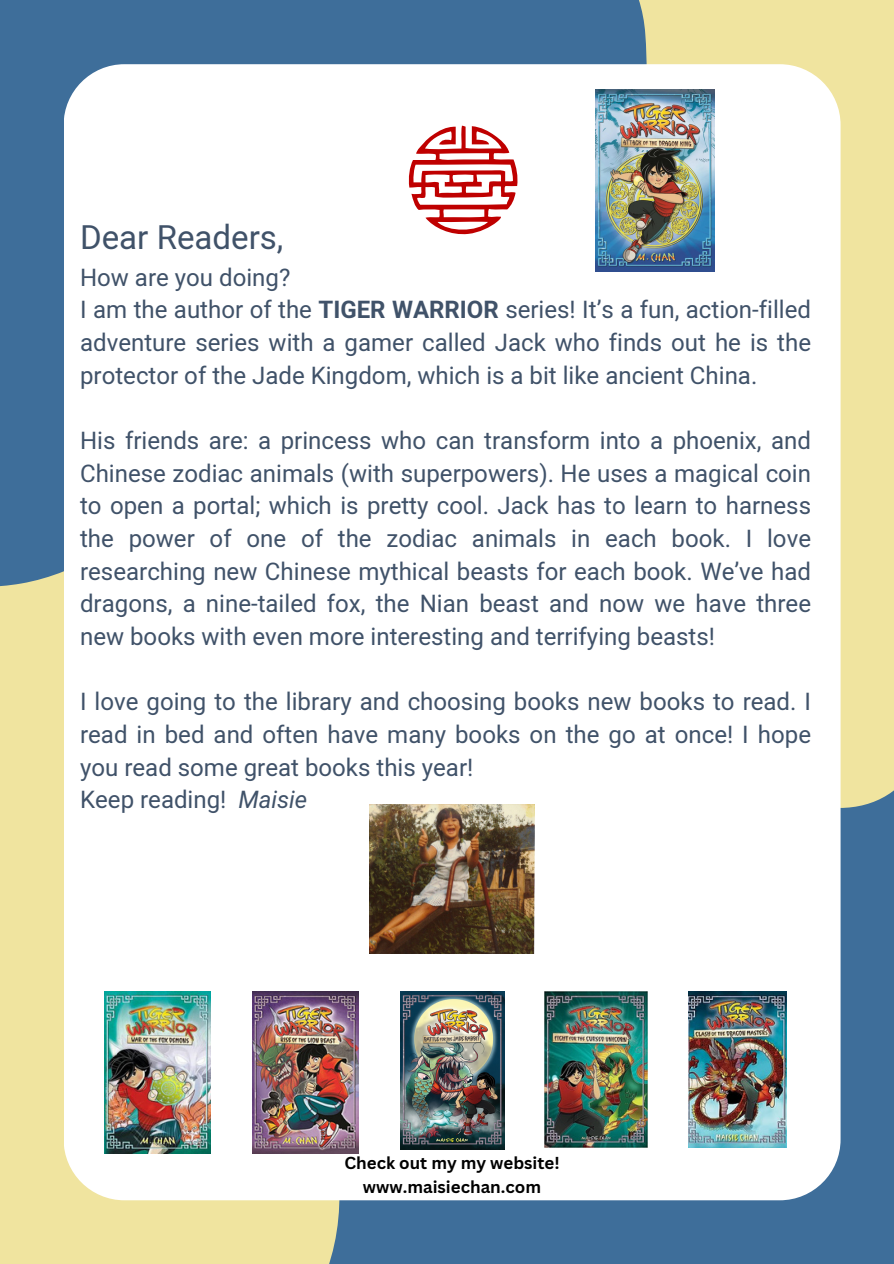
<style>
.page{position:relative;width:894px;height:1264px;background:#fff}
.page>*{position:absolute;margin:0;border:0;box-sizing:border-box;transform-origin:0 0}
.t1{font:33px "Mardoto";color:#405269}
.t2{font:24px/32.7px "Mardoto";color:#405269;text-align:justify}
.t3{font:700 16.8px "Canva Sans";color:#000}
.s1{font-weight:700}
.s2{font-style:italic}
</style>
<div class="page">
<div style="left:469px;top:892px;width:424px;height:371px;background:#3e6e9a"></div>
<svg style="left:0;top:592px;width:469px;height:671px;background:#dad59e"></svg>
<svg style="left:647px;top:0;width:246px;height:892px;background:#e2db9f"></svg>
<div style="left:0;top:0;width:647px;height:592px;background:#3e6e9a"></div>
<div style="left:64px;top:64px;width:776px;height:1136px;background:#fff;border-radius:61px"></div>
<img style="left:400px;top:991px;width:104px;height:158px">
<img style="left:253px;top:991px;width:106px;height:162px">
<img style="left:104px;top:991px;width:106px;height:162px">
<img style="left:544px;top:991px;width:103px;height:156px">
<img style="left:688px;top:991px;width:98px;height:156px">
<img style="left:595px;top:89px;width:119px;height:183px">
<svg style="left:408px;top:126px;width:110px;height:109px"></svg>
<img style="left:369px;top:804px;width:165px;height:149px">
<p class="t1" style="left:80px;top:218px;width:205px">Dear Readers,</p>
<p class="t2" style="left:80px;top:261px;width:212px">How are you doing?</p>
<p class="t2" style="left:80px;top:294px;width:732px">I am the author of the <span class="s1">TIGER WARRIOR</span> series! It’s a fun, action-filled adventure series with a gamer called Jack who finds out he is the protector of the Jade Kingdom, which is a bit like ancient China.</p>
<p class="t2" style="left:80px;top:424px;width:732px">His friends are: a princess who can transform into a phoenix, and Chinese zodiac animals (with superpowers). He uses a magical coin to open a portal; which is pretty cool. Jack has to learn to harness the power of one of the zodiac animals in each book. I love researching new Chinese mythical beasts for each book. We’ve had dragons, a nine-tailed fox, the Nian beast and now we have three new books with even more interesting and terrifying beasts!</p>
<p class="t2" style="left:80px;top:686px;width:732px">I love going to the library and choosing books new books to read. I read in bed and often have many books on the go at once! I hope you read some great books this year!</p>
<p class="t2" style="left:80px;top:783px;width:228px">Keep reading! <span class="s2">Maisie</span></p>
<p class="t3" style="left:344px;top:1151px;width:216px">Check out my my website!</p>
<p class="t3" style="left:363px;top:1174px;width:180px">www.maisiechan.com</p>
</div>
